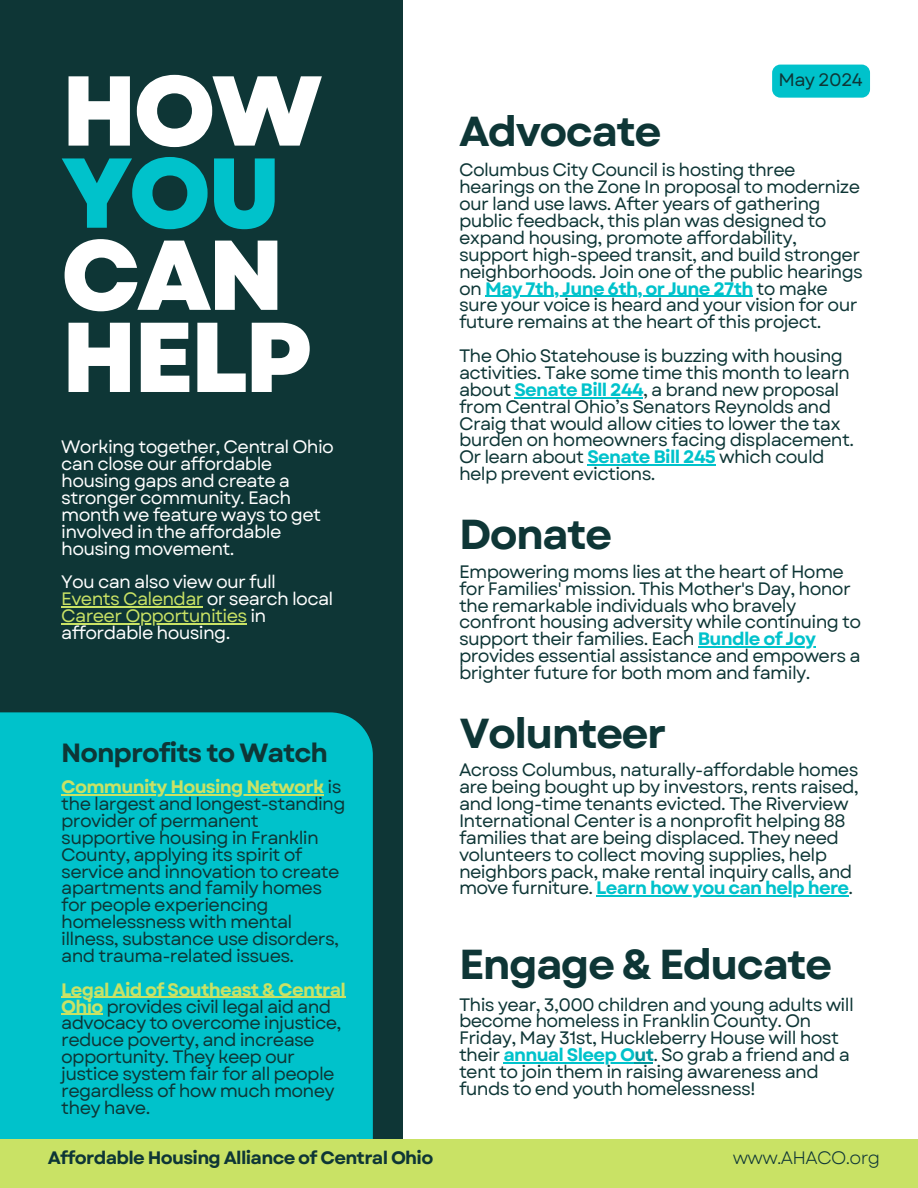
<style>
.page{position:relative;width:918px;height:1188px;background:#fff}
.page>*{position:absolute;margin:0;border:0;box-sizing:border-box;transform-origin:0 0}
.t1{font:800 99px/82.2px "Garet";letter-spacing:-.04em;color:#fff}
.t2{font:700 41.85px "Garet";letter-spacing:-.04em;color:#0e3636}
.t3{font:700 26.4px "Garet";letter-spacing:-.04em;color:#0e3636}
.t4{font:18px/16.8px "Garet";letter-spacing:-.04em;color:#0e3636}
.t5{font:18px/16.8px "Garet";letter-spacing:-.04em;color:#fff}
.t6{font:700 18px "Garet";letter-spacing:-.04em;color:#0e3636}
.t7{font:18px "Garet";letter-spacing:-.04em;color:#c9e265}
.t8{font:18px "Garet";letter-spacing:-.04em;color:#0e3636}
.s1{color:#00c2cb}
.s2{font-weight:700;color:#00c2cb}
.s3{color:#fff}
.s4{color:#c9e265}
.s5{font-weight:700;color:#c9e265}
.s6{font-weight:700;color:#03989e}
</style>
<div class="page">
<div style="left:0;top:0;width:403px;height:1188px;background:#0e3636"></div>
<div style="left:0;top:712px;width:373px;height:427px;background:#00c2cb"></div>
<div style="left:0;top:1139px;width:918px;height:49px;background:#c9e265"></div>
<div style="left:772px;top:65px;width:98px;height:33px;background:#00c2cb;border-radius:8px"></div>
<hr style="left:61px;top:606px;width:142px;height:2px;background:#c9e265">
<hr style="left:61px;top:623px;width:186px;height:1px;background:#c9e265">
<hr style="left:485px;top:296px;width:268px;height:1px;background:#00c2cb">
<hr style="left:514px;top:397px;width:129px;height:1px;background:#00c2cb">
<hr style="left:587px;top:464px;width:128px;height:2px;background:#00c2cb">
<hr style="left:698px;top:646px;width:117px;height:2px;background:#00c2cb">
<hr style="left:596px;top:896px;width:253px;height:1px;background:#00c2cb">
<hr style="left:61px;top:794px;width:263px;height:1px;background:#c9e265">
<hr style="left:61px;top:997px;width:284px;height:1px;background:#c9e265">
<hr style="left:61px;top:1014px;width:42px;height:1px;background:#c9e265">
<hr style="left:503px;top:1062px;width:131px;height:1px;background:#00c2cb">
<svg style="left:634px;top:1062px;width:19px;height:1px"></svg>
<h1 class="t1" style="left:61px;top:70px;width:263px">HOW<br><span class="s1">YOU<br></span>CAN<br>HELP</h1>
<p class="t4" style="left:779px;top:72px;width:86px">May 2024</p>
<h3 class="t2" style="left:459px;top:101px;width:204px">Advocate</h3>
<p class="t4" style="left:459px;top:162px;width:405px">Columbus City Council is hosting three hearings on the Zone In proposal to modernize our land use laws. After years of gathering public feedback, this plan was designed to expand housing, promote affordability, support high-speed transit, and build stronger neighborhoods. Join one of the public hearings on <span class="s2">May 7th, June 6th, or June 27th</span> to make</p>
<h2 class="t4" style="left:459px;top:297px;width:400px">sure your voice is heard and your vision for our future remains at the heart of this project.</h2>
<h2 class="t4" style="left:459px;top:347px;width:397px">The Ohio Statehouse is buzzing with housing activities. Take some time this month to learn about <span class="s2">Senate Bill 244</span>, a brand new proposal from Central Ohio’s Senators Reynolds and Craig that would allow cities to lower the tax burden on homeowners facing displacement.</h2>
<p class="t4" style="left:459px;top:449px;width:367px">Or learn about <span class="s2">Senate Bill 245</span> which could help prevent evictions.</p>
<h2 class="t5" style="left:61px;top:439px;width:274px">Working together, Central Ohio can close our affordable housing gaps and create a stronger community. Each month we feature ways to get involved in the affordable housing movement.</h2>
<p class="t5" style="left:61px;top:574px;width:216px">You can also view our full</p>
<p class="t7" style="left:61px;top:586px;width:274px">Events Calendar <span class="s3">or search local</span></p>
<h2 class="t5" style="left:61px;top:608px;width:207px"><span class="s4">Career Opportunities</span> in affordable housing.</h2>
<p class="t2" style="left:459px;top:504px;width:155px">Donate</p>
<h2 class="t4" style="left:459px;top:563px;width:404px">Empowering moms lies at the heart of Home for Families' mission. This Mother's Day, honor the remarkable individuals who bravely confront housing adversity while continuing to support their families. Each <span class="s2">Bundle of Joy</span></h2>
<p class="t4" style="left:459px;top:648px;width:403px">provides essential assistance and empowers a brighter future for both mom and family.</p>
<h3 class="t3" style="left:61px;top:734px;width:268px">Nonprofits to Watch</h3>
<p class="t4" style="left:61px;top:779px;width:286px"><span class="s5">Community Housing Network</span> is the largest and longest-standing provider of permanent supportive housing in Franklin<br>County, applying its spirit of service and innovation to create apartments and family homes for people experiencing homelessness with mental illness, substance use disorders, and trauma-related issues.</p>
<p class="t4" style="left:61px;top:981px;width:286px"><span class="s5">Legal Aid of Southeast &amp; Central<br>Ohio</span> provides civil legal aid and advocacy to overcome injustice, reduce poverty, and increase opportunity. They keep our justice system fair for all people regardless of how much money they have.</p>
<p class="t2" style="left:460px;top:703px;width:208px">Volunteer</p>
<h4 class="t4" style="left:459px;top:762px;width:401px">Across Columbus, naturally-affordable homes are being bought up by investors, rents raised, and long-time tenants evicted. The Riverview International Center is a nonprofit helping 88 families that are being displaced. They need volunteers to collect moving supplies, help neighbors pack, make rental inquiry calls, and move furniture. <span class="s2">Learn how you can help here</span>.</h4>
<p class="t2" style="left:459px;top:935px;width:375px">Engage &amp; Educate</p>
<p class="t4" style="left:459px;top:996px;width:396px">This year, 3,000 children and young adults will become homeless in Franklin County. On Friday, May 31st, Huckleberry House will host their <span class="s2">annual Sleep O</span><span class="s6">ut</span>. So grab a friend and a tent to join them in raising awareness and funds to end youth homelessness!</p>
<p class="t6" style="left:48px;top:1144px;width:387px">Affordable Housing Alliance of Central Ohio</p>
<p class="t8" style="left:733px;top:1144px;width:149px">www.AHACO.org</p>
</div>
